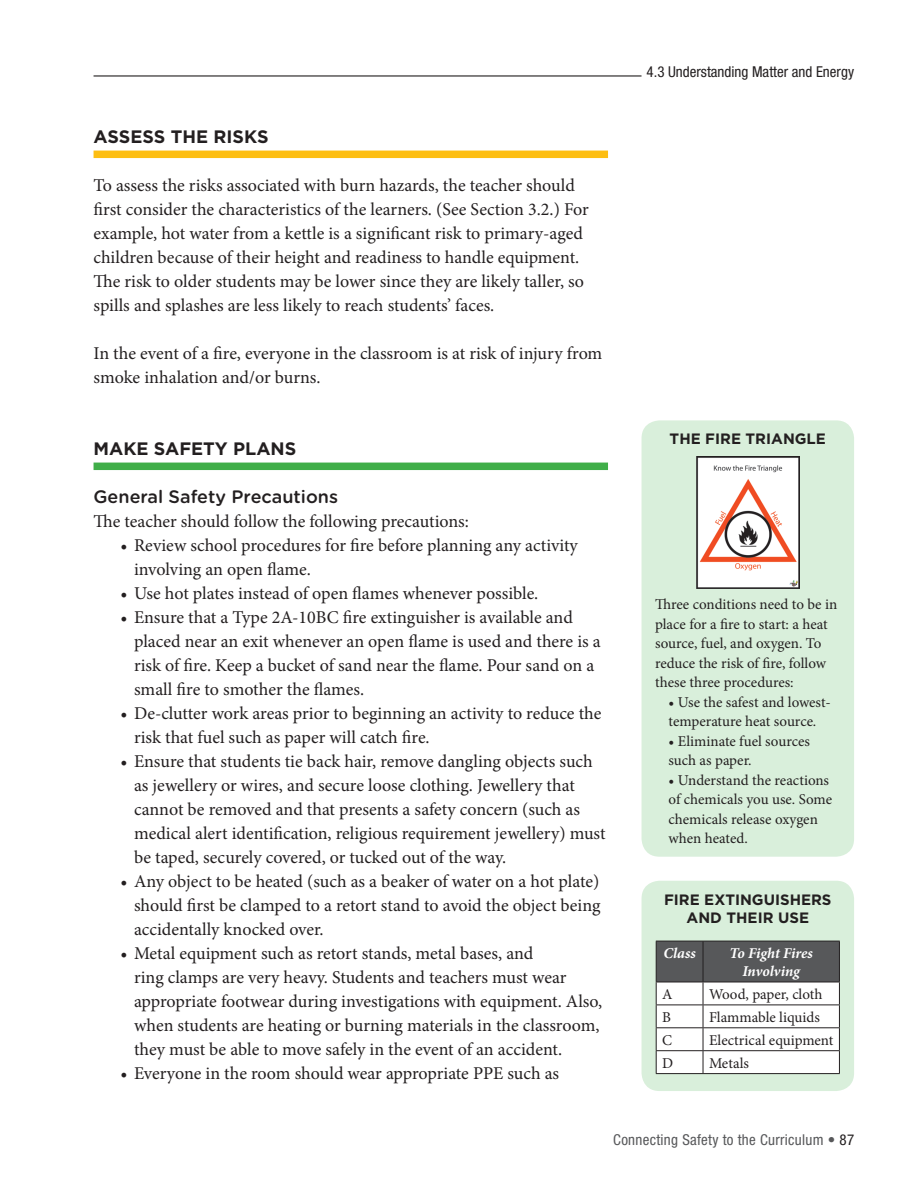
<style>
.page{position:relative;width:918px;height:1188px;background:#fff}
.page>*{position:absolute;margin:0;border:0;box-sizing:border-box;transform-origin:0 0}
.t1{font:18px/24px "Minion Pro";letter-spacing:-.005em;color:#231f20}
.t2{font:700 18px "Gotham HTF";color:#231f20}
.t3{font:500 18px "Gotham Rounded";color:#231f20}
.t4{font:15px/19.5px "Minion Pro";color:#231f20}
.t5{font:700 15px/18px "Gotham HTF";color:#231f20;text-align:center}
.t6{font:condensed 15px "Helvetica Neue LT Std";letter-spacing:.02em;color:#57585a}
.t7{font:condensed 15px "Helvetica Neue LT Std";color:#231f20}
.t8{font:italic 700 15px "Minion Pro";letter-spacing:-.005em;color:#fff}
.s1{color:#231f20}
</style>
<div class="page">
<hr style="left:94px;top:75px;width:548px;height:2px;background:#231f20">
<div style="left:94px;top:151px;width:514px;height:7px;background:#fdbe12"></div>
<div style="left:94px;top:463px;width:514px;height:7px;background:#40ae49"></div>
<div style="left:642px;top:420px;width:212px;height:437px;background:#d9efdb;border-radius:18px"></div>
<img style="left:697px;top:456px;width:102px;height:133px">
<div style="left:642px;top:881px;width:212px;height:210px;background:#d9efdb;border-radius:18px"></div>
<svg style="left:656px;top:941px;width:184px;height:132px"></svg>
<hr style="left:656px;top:1073px;width:47px;height:1px;background:#231f20">
<hr style="left:703px;top:1073px;width:137px;height:1px;background:#231f20">
<p class="t7" style="left:647px;top:63px;width:209px">4.3 Understanding Matter and Energy</p>
<p class="t2" style="left:94px;top:126px;width:177px">ASSESS THE RISKS</p>
<p class="t1" style="left:94px;top:173px;width:497px">To assess the risks associated with burn hazards, the teacher should first consider the characteristics of the learners. (See Section 3.2.) For example, hot water from a kettle is a significant risk to primary-aged children because of their height and readiness to handle equipment.<br>The risk to older students may be lower since they are likely taller, so spills and splashes are less likely to reach students’ faces.</p>
<p class="t1" style="left:94px;top:341px;width:510px">In the event of a fire, everyone in the classroom is at risk of injury from smoke inhalation and/or burns.</p>
<p class="t2" style="left:94px;top:438px;width:204px">MAKE SAFETY PLANS</p>
<p class="t3" style="left:94px;top:484px;width:246px">General Safety Precautions</p>
<p class="t1" style="left:94px;top:509px;width:377px">The teacher should follow the following precautions:</p>
<p class="t1" style="left:134px;top:533px;width:445px;text-indent:-14px">• Review school procedures for fire before planning any activity involving an open flame.</p>
<p class="t1" style="left:121px;top:581px;width:419px">• Use hot plates instead of open flames whenever possible.</p>
<p class="t1" style="left:134px;top:605px;width:468px;text-indent:-14px">• Ensure that a Type 2A-10BC fire extinguisher is available and placed near an exit whenever an open flame is used and there is a risk of fire. Keep a bucket of sand near the flame. Pour sand on a small fire to smother the flames.</p>
<p class="t1" style="left:134px;top:701px;width:469px;text-indent:-14px">• De-clutter work areas prior to beginning an activity to reduce the risk that fuel such as paper will catch fire.</p>
<p class="t1" style="left:134px;top:749px;width:473px;text-indent:-14px">• Ensure that students tie back hair, remove dangling objects such as jewellery or wires, and secure loose clothing. Jewellery that cannot be removed and that presents a safety concern (such as medical alert identification, religious requirement jewellery) must be taped, securely covered, or tucked out of the way.</p>
<p class="t1" style="left:134px;top:869px;width:468px;text-align:justify;text-indent:-14px">• Any object to be heated (such as a beaker of water on a hot plate) should first be clamped to a retort stand to avoid the object being accidentally knocked over.</p>
<p class="t1" style="left:134px;top:941px;width:470px;text-indent:-14px">• Metal equipment such as retort stands, metal bases, and<br>ring clamps are very heavy. Students and teachers must wear appropriate footwear during investigations with equipment. Also, when students are heating or burning materials in the classroom, they must be able to move safely in the event of an accident.</p>
<p class="t1" style="left:121px;top:1061px;width:440px">• Everyone in the room should wear appropriate PPE such as</p>
<p class="t5" style="left:670px;top:430px;width:158px">THE FIRE TRIANGLE</p>
<p class="t4" style="left:655px;top:595px;width:184px">Three conditions need to be in place for a fire to start: a heat source, fuel, and oxygen. To reduce the risk of fire, follow these three procedures:</p>
<p class="t4" style="left:669px;top:693px;width:164px">• Use the safest and lowest&shy;temperature heat source.</p>
<p class="t4" style="left:669px;top:732px;width:143px">• Eliminate fuel sources such as paper.</p>
<p class="t4" style="left:669px;top:771px;width:165px">• Understand the reactions of chemicals you use. Some chemicals release oxygen when heated.</p>
<p class="t5" style="left:664px;top:890px;width:169px">FIRE EXTINGUISHERS<br>AND THEIR USE</p>
<p class="t8" style="left:663px;top:943px;width:34px">Class</p>
<p class="t8" style="left:730px;top:943px;width:85px">To Fight Fires</p>
<p class="t8" style="left:742px;top:961px;width:59px">Involving</p>
<p class="t4" style="left:662px;top:984px;width:12px">A</p>
<p class="t4" style="left:709px;top:984px;width:115px">Wood, paper, cloth</p>
<p class="t4" style="left:662px;top:1007px;width:10px">B</p>
<p class="t4" style="left:709px;top:1007px;width:112px">Flammable liquids</p>
<p class="t4" style="left:662px;top:1030px;width:11px">C</p>
<p class="t4" style="left:709px;top:1030px;width:126px">Electrical equipment</p>
<p class="t4" style="left:662px;top:1053px;width:13px">D</p>
<p class="t4" style="left:709px;top:1053px;width:41px">Metals</p>
<p class="t6" style="left:613px;top:1132px;width:242px">Connecting Safety to the Curriculum • <span class="s1">87</span></p>
</div>
